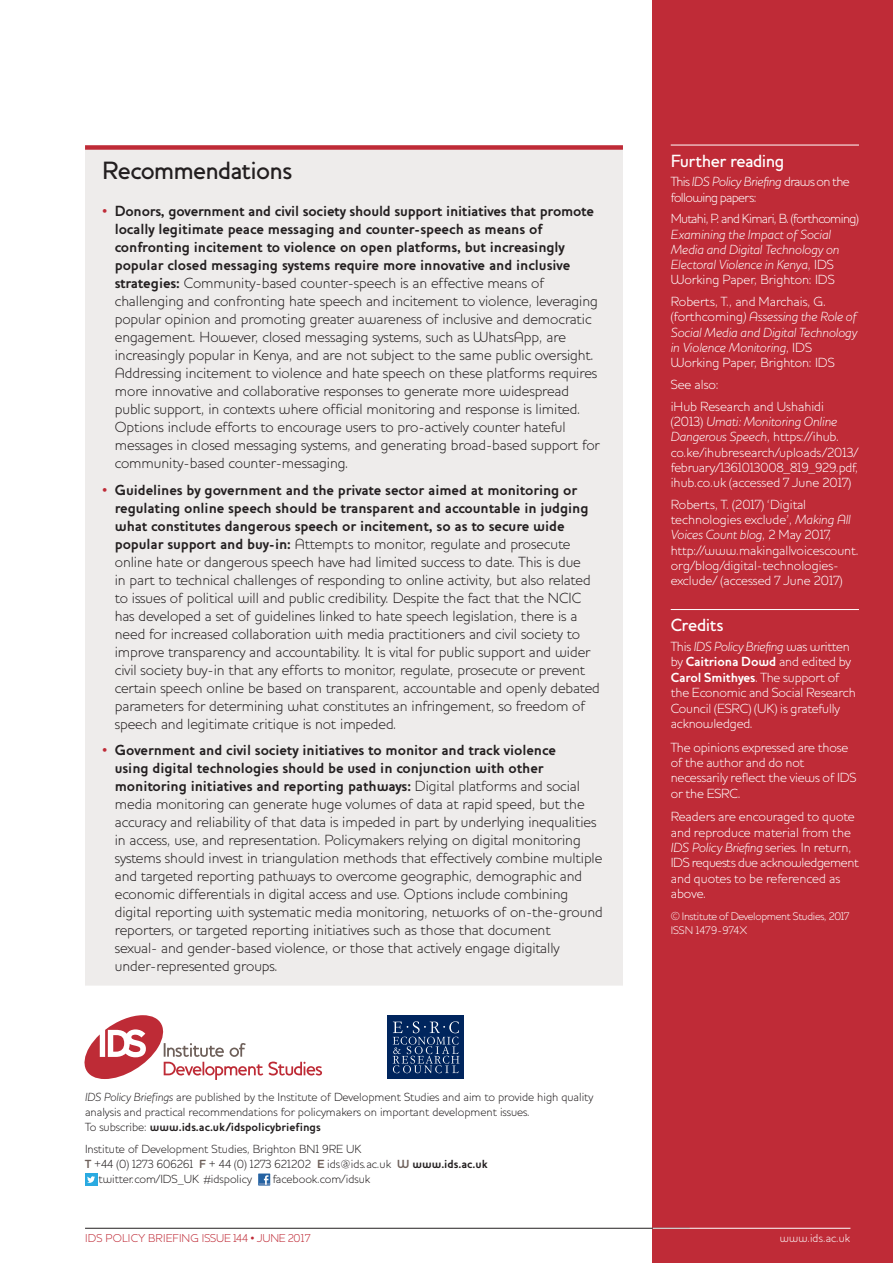
<style>
.page{position:relative;width:893px;height:1263px;background:#fff}
.page>*{position:absolute;margin:0;border:0;box-sizing:border-box;transform-origin:0 0}
.t1{font:500 25.5px "Houschka";letter-spacing:-.03em;color:#231f20}
.t2{font:500 18px "Houschka";letter-spacing:-.025em;color:#fff}
.t3{font:300 15px/18px "Houschka";letter-spacing:-.005em;color:#231f20}
.t4{font:300 13.5px/15.5px "Houschka";letter-spacing:-.01em;color:#fff}
.t5{font:italic 300 13.5px/15.3px "Houschka";color:#fff}
.t6{font:300 13.5px/15.3px "Houschka";letter-spacing:-.045em;color:#fff}
.t7{font:300 12px/15px "Houschka";color:#231f20}
.t8{font:300 11.7px "Houschka";letter-spacing:.01em;color:#bf2b37}
.t9{font:300 11.7px "Houschka";letter-spacing:.01em;color:#fff}
.t10{font:300 11.25px/13.8px "Houschka";letter-spacing:-.025em;color:#fff}
.s1{font-weight:900;color:#bf2b37}
.s2{font-weight:700}
.s3{font-style:italic}
.s4{font-weight:700;color:#6e605a}
.s5{font-style:normal}
</style>
<div class="page">
<div style="left:653px;top:0;width:240px;height:1263px;background:#bf2b37"></div>
<hr style="left:85px;top:1228px;width:605px;height:1px;background:#231f20">
<svg style="left:84px;top:1015px;width:238px;height:65px"></svg>
<div style="left:387px;top:1015px;width:77px;height:64px;background:#00255d"></div>
<svg style="left:393px;top:1021px;width:66px;height:52px"></svg>
<div style="left:85px;top:1173px;width:12px;height:12px;background:#2aaae1"></div>
<svg style="left:87px;top:1176px;width:8px;height:7px"></svg>
<div style="left:258px;top:1173px;width:12px;height:12px;background:#2563a3"></div>
<svg style="left:259px;top:1175px;width:10px;height:10px"></svg>
<hr style="left:653px;top:1228px;width:197px;height:1px;background:#fff">
<hr style="left:671px;top:145px;width:188px;height:1px;background:#fff">
<hr style="left:671px;top:609px;width:188px;height:1px;background:#fff">
<div style="left:85px;top:150px;width:538px;height:835px;background:#eeeceb"></div>
<div style="left:85px;top:145px;width:538px;height:5px;background:#bf2b37"></div>
<h1 class="t1" style="left:102px;top:156px;width:192px">Recommendations</h1>
<p class="t3" style="left:115px;top:202px;width:487px;text-indent:-13px"><span class="s1">•</span> <span class="s2">Donors, government and civil society should support initiatives that promote locally legitimate peace messaging and counter-speech as means of confronting incitement to violence on open platforms, but increasingly popular closed messaging systems require more innovative and inclusive strategies:</span> Community-based counter-speech is an effective means of challenging and confronting hate speech and incitement to violence, leveraging popular opinion and promoting greater awareness of inclusive and democratic engagement. However, closed messaging systems, such as WhatsApp, are increasingly popular in Kenya, and are not subject to the same public oversight.<br>Addressing incitement to violence and hate speech on these platforms requires more innovative and collaborative responses to generate more widespread public support, in contexts where official monitoring and response is limited.<br>Options include efforts to encourage users to pro-actively counter hateful messages in closed messaging systems, and generating broad-based support for community-based counter-messaging.</p>
<p class="t3" style="left:115px;top:480px;width:487px;text-indent:-13px"><span class="s1">•</span> <span class="s2">Guidelines by government and the private sector aimed at monitoring or regulating online speech should be transparent and accountable in judging what constitutes dangerous speech or incitement, so as to secure wide popular support and buy-in:</span> Attempts to monitor, regulate and prosecute online hate or dangerous speech have had limited success to date. This is due<br>in part to technical challenges of responding to online activity, but also related to issues of political will and public credibility. Despite the fact that the NCIC has developed a set of guidelines linked to hate speech legislation, there is a need for increased collaboration with media practitioners and civil society to improve transparency and accountability. It is vital for public support and wider civil society buy-in that any efforts to monitor, regulate, prosecute or prevent certain speech online be based on transparent, accountable and openly debated parameters for determining what constitutes an infringement, so freedom of speech and legitimate critique is not impeded.</p>
<p class="t3" style="left:115px;top:741px;width:490px;text-indent:-13px"><span class="s1">•</span> <span class="s2">Government and civil society initiatives to monitor and track violence<br>using digital technologies should be used in conjunction with other monitoring initiatives and reporting pathways:</span> Digital platforms and social media monitoring can generate huge volumes of data at rapid speed, but the accuracy and reliability of that data is impeded in part by underlying inequalities in access, use, and representation. Policymakers relying on digital monitoring systems should invest in triangulation methods that effectively combine multiple and targeted reporting pathways to overcome geographic, demographic and economic differentials in digital access and use. Options include combining digital reporting with systematic media monitoring, networks of on-the-ground reporters, or targeted reporting initiatives such as those that document<br>sexual- and gender-based violence, or those that actively engage digitally under-represented groups.</p>
<p class="t7" style="left:85px;top:1090px;width:510px"><span class="s3">IDS Policy Briefings</span> are published by the Institute of Development Studies and aim to provide high quality analysis and practical recommendations for policymakers on important development issues.<br>To subscribe: <span class="s2">www.ids.ac.uk/idspolicybriefings</span></p>
<p class="t7" style="left:85px;top:1141px;width:278px">Institute of Development Studies, Brighton BN1 9RE UK</p>
<p class="t7" style="left:85px;top:1156px;width:404px"><span class="s4">T</span> +44 (0) 1273 606261 <span class="s4">F</span> + 44 (0) 1273 621202 <span class="s4">E</span> ids@ids.ac.uk <span class="s4">W</span> <span class="s2">www.ids.ac.uk</span></p>
<p class="t7" style="left:99px;top:1171px;width:155px">twitter.com/IDS_UK #idspolicy</p>
<p class="t7" style="left:273px;top:1171px;width:99px">facebook.com/idsuk</p>
<p class="t2" style="left:671px;top:150px;width:115px">Further reading</p>
<p class="t6" style="left:671px;top:174px;width:181px">This <span class="s3">IDS Policy Briefing</span> draws on the following papers:</p>
<p class="t6" style="left:671px;top:211px;width:190px">Mutahi, P. and Kimari, B. (forthcoming)</p>
<p class="t5" style="left:671px;top:226px;width:170px">Examining the Impact of Social<br>Media and Digital Technology on<br>Electoral Violence in Kenya<span class="s5">, IDS<br>Working Paper, Brighton: IDS</span></p>
<p class="t5" style="left:671px;top:294px;width:188px"><span class="s5">Roberts, T., and Marchais, G. (forthcoming</span>) Assessing the Role of<br>Social Media and Digital Technology in Violence Monitoring<span class="s5">, IDS<br>Working Paper, Brighton: IDS</span></p>
<p class="t4" style="left:671px;top:373px;width:155px;line-height:21.8px">See also:<br>iHub Research and Ushahidi</p>
<p class="t4" style="left:671px;top:414px;width:189px">(2013) <span class="s3">Umati: Monitoring Online Dangerous Speech</span>, https://ihub. co.ke/ihubresearch/uploads/2013/ february/1361013008_819_929.pdf, ihub.co.uk (accessed 7 June 2017)</p>
<p class="t4" style="left:671px;top:497px;width:190px">Roberts, T. (2017) ‘Digital technologies exclude’, <span class="s3">Making All Voices Count blog</span>, 2 May 2017, http://www.makingallvoicescount. org/blog/digital-technologies&shy;exclude/ (accessed 7 June 2017)</p>
<p class="t2" style="left:671px;top:614px;width:54px">Credits</p>
<p class="t4" style="left:671px;top:638px;width:186px">This <span class="s3">IDS Policy Briefing</span> was written by <span class="s2">Caitriona Dowd</span> and edited by<br><span class="s2">Carol Smithyes</span>. The support of the Economic and Social Research<br>Council (ESRC) (UK) is gratefully acknowledged.</p>
<p class="t4" style="left:671px;top:739px;width:187px">The opinions expressed are those of the author and do not necessarily reflect the views of IDS or the ESRC.</p>
<p class="t4" style="left:671px;top:809px;width:190px">Readers are encouraged to quote and reproduce material from the<br><span class="s3">IDS Policy Briefing</span> series. In return,<br>IDS requests due acknowledgement and quotes to be referenced as above.</p>
<p class="t10" style="left:671px;top:909px;width:180px">© Institute of Development Studies, 2017<br>ISSN 1479-974X</p>
<p class="t8" style="left:85px;top:1231px;width:227px">IDS POLICY BRIEFING ISSUE 144 • JUNE 2017</p>
<p class="t9" style="left:780px;top:1231px;width:72px">www.ids.ac.uk</p>
</div>
